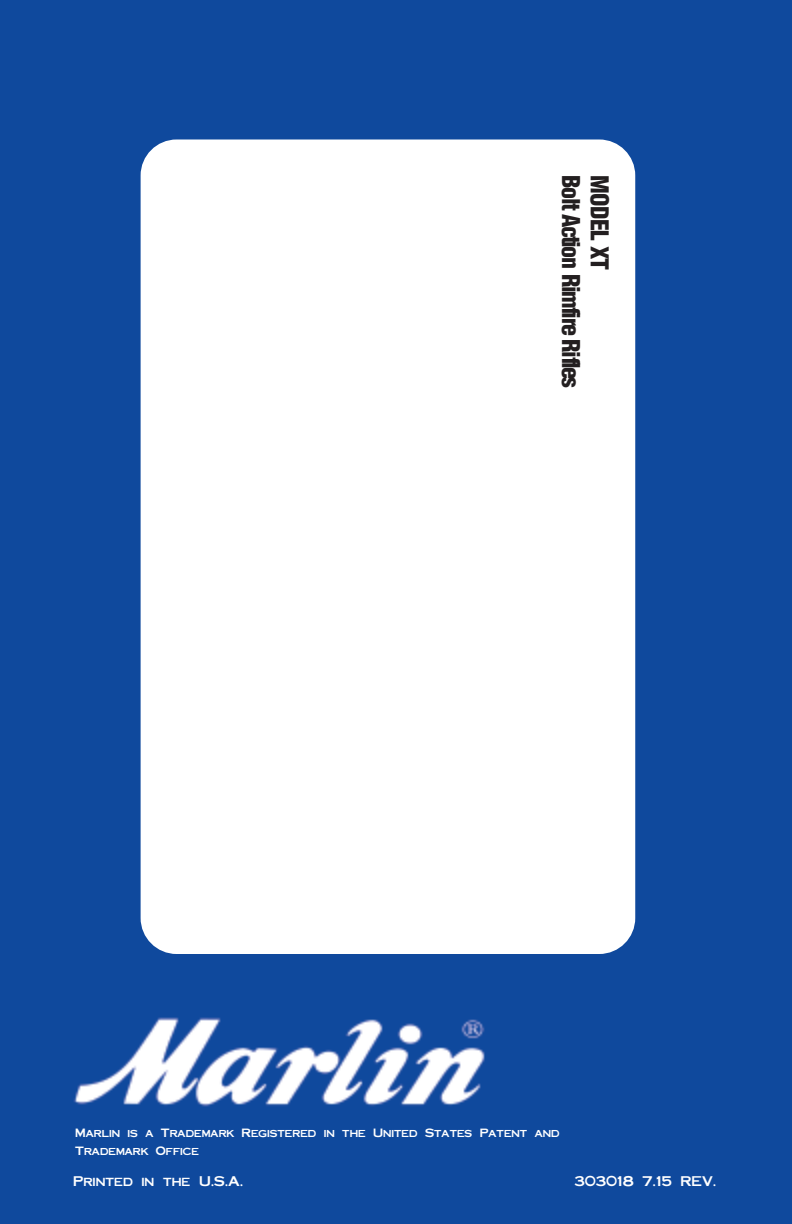
<style>
.page{position:relative;width:792px;height:1224px;background:#0f499d}
.page>*{position:absolute;margin:0;border:0;box-sizing:border-box;transform-origin:0 0}
.t1{font:900 condensed 24px "Helvetica";letter-spacing:-.055em;color:#231f20}
.t2{font:14px "Beechnut";color:#fff}
.t3{font:12px/18px "Beechnut";color:#fff}
</style>
<div class="page">
<div style="left:141px;top:140px;width:494px;height:814px;background:#fff;border-radius:36px"></div>
<img style="left:73px;top:1017px;width:412px;height:90px">
<h1 class="t1" style="left:584px;top:175px;width:214px;rotate:90deg">Bolt Action Rimfire Rifles</h1>
<h1 class="t1" style="left:613px;top:175px;width:97px;rotate:90deg">MODEL XT</h1>
<p class="t3" style="left:75px;top:1124px;width:486px">Marlin is a Trademark Registered in the United States Patent and<br>Trademark Office</p>
<p class="t2" style="left:73px;top:1173px;width:172px">Printed in the U.S.A.</p>
<p class="t2" style="left:574px;top:1173px;width:143px">303018 7.15 REV.</p>
</div>
